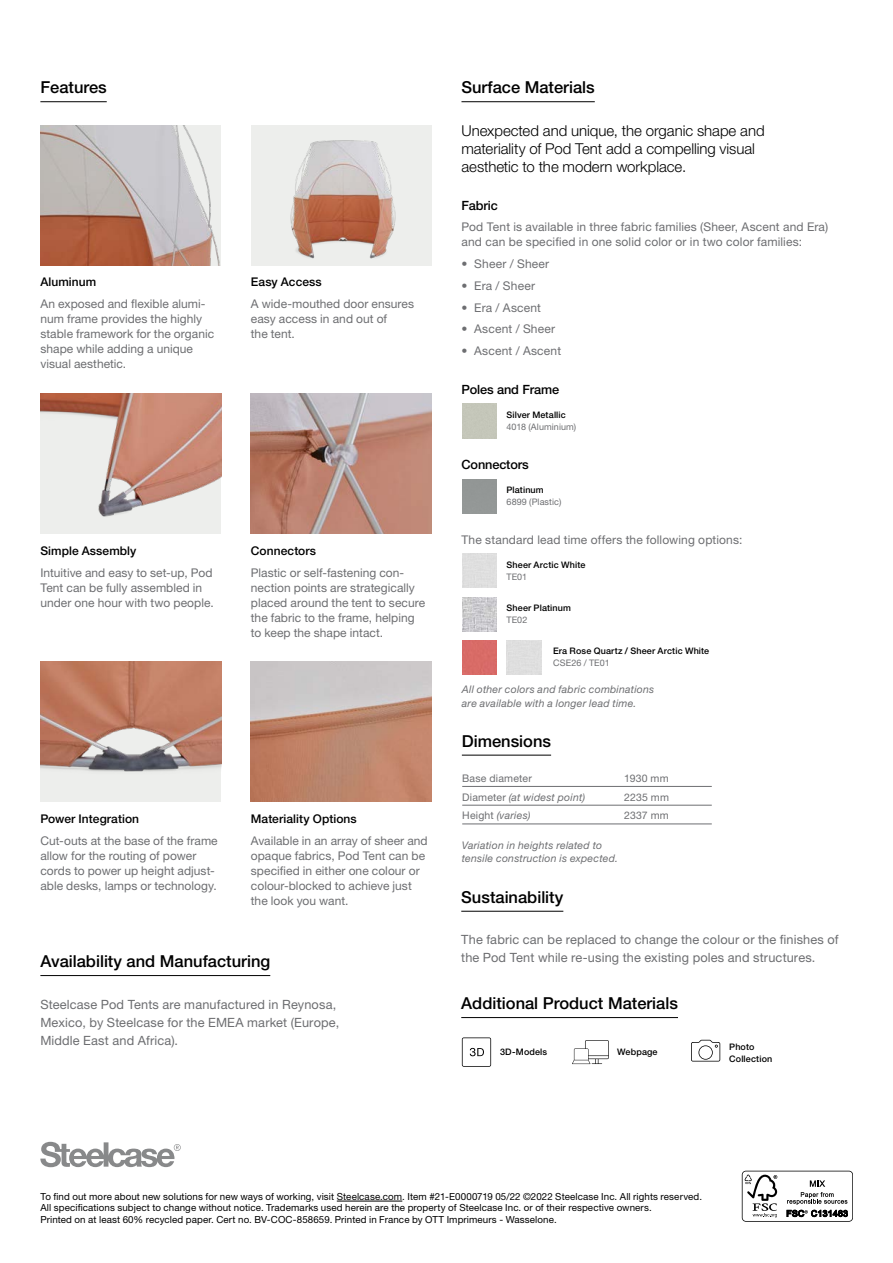
<style>
.page{position:relative;width:893px;height:1263px;background:#fff}
.page>*{position:absolute;margin:0;border:0;box-sizing:border-box;transform-origin:0 0}
.t1{font:500 16.5px "Helvetica Neue LT Pro";color:#000}
.t2{font:300 15px/18px "Helvetica Neue LT Pro";letter-spacing:-.005em;color:#000}
.t3{font:12.75px/18px "Helvetica Neue LT Pro";letter-spacing:.01em;color:#6d6e71}
.t4{font:500 12.75px "Helvetica Neue LT Pro";letter-spacing:-.01em;color:#000}
.t5{font:12px/15px "Helvetica Neue LT Pro";letter-spacing:.005em;color:#6d6e71}
.t6{font:500 12px "Helvetica Neue LT Pro";letter-spacing:.005em;color:#000}
.t7{font:italic 10.5px/13.5px "Helvetica Neue LT Pro";letter-spacing:.02em;color:#6d6e71}
.t8{font:10.5px "Helvetica Neue LT Pro";letter-spacing:.02em;color:#6d6e71}
.t9{font:9.75px/11.2px "Helvetica Neue LT Pro";letter-spacing:.01em;color:#000}
.t10{font:500 9px/12px "Helvetica Neue LT Pro";letter-spacing:.015em;color:#000}
.t11{font:9px "Helvetica Neue LT Pro";letter-spacing:.01em;color:#6d6e71}
.s1{font-style:normal}
</style>
<div class="page">
<svg style="left:742px;top:1171px;width:111px;height:51px"></svg>
<img style="left:40px;top:393px;width:181px;height:140px">
<img style="left:40px;top:661px;width:181px;height:140px">
<img style="left:251px;top:393px;width:181px;height:140px">
<img style="left:251px;top:661px;width:181px;height:140px">
<img style="left:40px;top:125px;width:181px;height:140px">
<div style="left:251px;top:125px;width:181px;height:140px;background:#edeeec"></div>
<img style="left:290px;top:140px;width:106px;height:119px">
<hr style="left:337px;top:1201px;width:65px;height:1px;background:#000">
<hr style="left:40px;top:101px;width:67px;height:1px;background:#000">
<hr style="left:461px;top:101px;width:134px;height:1px;background:#000">
<hr style="left:461px;top:1017px;width:217px;height:1px;background:#000">
<svg style="left:691px;top:1040px;width:29px;height:21px"></svg>
<svg style="left:462px;top:1037px;width:29px;height:30px"></svg>
<svg style="left:572px;top:1040px;width:37px;height:24px"></svg>
<hr style="left:462px;top:755px;width:89px;height:1px;background:#000">
<hr style="left:462px;top:786px;width:250px;height:1px;background:#6d6e71">
<hr style="left:462px;top:805px;width:250px;height:1px;background:#6d6e71">
<hr style="left:462px;top:824px;width:250px;height:1px;background:#6d6e71">
<hr style="left:461px;top:911px;width:102px;height:1px;background:#000">
<hr style="left:40px;top:975px;width:230px;height:1px;background:#000">
<img style="left:462px;top:554px;width:34px;height:34px">
<img style="left:462px;top:597px;width:34px;height:34px">
<img style="left:462px;top:640px;width:34px;height:34px">
<svg style="left:40px;top:1142px;width:141px;height:25px"></svg>
<h1 class="t1" style="left:40px;top:77px;width:68px">Features</h1>
<h1 class="t1" style="left:461px;top:77px;width:135px">Surface Materials</h1>
<p class="t6" style="left:40px;top:275px;width:57px">Aluminum</p>
<p class="t5" style="left:40px;top:296px;width:175px">An exposed and flexible alumi&shy;num frame provides the highly stable framework for the organic shape while adding a unique visual aesthetic.</p>
<p class="t6" style="left:251px;top:275px;width:72px">Easy Access</p>
<p class="t5" style="left:251px;top:296px;width:165px">A wide-mouthed door ensures easy access in and out of<br>the tent.</p>
<p class="t6" style="left:40px;top:544px;width:98px">Simple Assembly</p>
<p class="t5" style="left:40px;top:565px;width:175px">Intuitive and easy to set-up, Pod<br>Tent can be fully assembled in under one hour with two people.</p>
<p class="t6" style="left:251px;top:544px;width:67px">Connectors</p>
<p class="t5" style="left:251px;top:565px;width:176px">Plastic or self-fastening con&shy;nection points are strategically placed around the tent to secure the fabric to the frame, helping to keep the shape intact.</p>
<p class="t6" style="left:40px;top:812px;width:100px">Power Integration</p>
<p class="t5" style="left:40px;top:833px;width:179px">Cut-outs at the base of the frame allow for the routing of power cords to power up height adjust&shy;able desks, lamps or technology.</p>
<p class="t6" style="left:251px;top:812px;width:107px">Materiality Options</p>
<p class="t5" style="left:251px;top:833px;width:178px">Available in an array of sheer and opaque fabrics, Pod Tent can be specified in either one colour or colour-blocked to achieve just the look you want.</p>
<h1 class="t1" style="left:40px;top:951px;width:231px">Availability and Manufacturing</h1>
<p class="t3" style="left:40px;top:995px;width:300px">Steelcase Pod Tents are manufactured in Reynosa,<br>Mexico, by Steelcase for the EMEA market (Europe,<br>Middle East and Africa).</p>
<p class="t2" style="left:461px;top:121px;width:305px">Unexpected and unique, the organic shape and materiality of Pod Tent add a compelling visual aesthetic to the modern workplace.</p>
<p class="t4" style="left:461px;top:198px;width:38px">Fabric</p>
<p class="t5" style="left:461px;top:219px;width:368px">Pod Tent is available in three fabric families (Sheer, Ascent and Era) and can be specified in one solid color or in two color families:</p>
<p class="t5" style="left:461px;top:256px;width:89px">• Sheer / Sheer</p>
<p class="t5" style="left:461px;top:278px;width:75px">• Era / Sheer</p>
<p class="t5" style="left:461px;top:300px;width:81px">• Era / Ascent</p>
<p class="t5" style="left:461px;top:321px;width:95px">• Ascent / Sheer</p>
<p class="t5" style="left:461px;top:343px;width:101px">• Ascent / Ascent</p>
<p class="t4" style="left:461px;top:381px;width:99px">Poles and Frame</p>
<p class="t10" style="left:506px;top:409px;width:61px">Silver Metallic</p>
<p class="t11" style="left:506px;top:421px;width:71px">4018 (Aluminium)</p>
<p class="t4" style="left:461px;top:457px;width:69px">Connectors</p>
<p class="t10" style="left:506px;top:484px;width:39px">Platinum</p>
<p class="t11" style="left:506px;top:497px;width:56px">6899 (Plastic)</p>
<p class="t5" style="left:461px;top:532px;width:282px">The standard lead time offers the following options:</p>
<p class="t10" style="left:506px;top:559px;width:80px">Sheer Arctic White</p>
<p class="t11" style="left:506px;top:571px;width:22px">TE01</p>
<p class="t10" style="left:506px;top:602px;width:66px">Sheer Platinum</p>
<p class="t11" style="left:506px;top:614px;width:22px">TE02</p>
<p class="t10" style="left:553px;top:645px;width:158px">Era Rose Quartz / Sheer Arctic White</p>
<p class="t11" style="left:553px;top:658px;width:58px">CSE26 / TE01</p>
<p class="t7" style="left:462px;top:682px;width:194px">All other colors and fabric combinations are available with a longer lead time.</p>
<h1 class="t1" style="left:462px;top:731px;width:91px">Dimensions</h1>
<p class="t8" style="left:462px;top:772px;width:71px">Base diameter</p>
<p class="t8" style="left:624px;top:772px;width:46px">1930 mm</p>
<p class="t7" style="left:462px;top:790px;width:124px"><span class="s1">Diameter</span> (at widest point)</p>
<p class="t8" style="left:624px;top:790px;width:46px">2235 mm</p>
<p class="t7" style="left:462px;top:809px;width:70px"><span class="s1">Height</span> (varies)</p>
<p class="t8" style="left:624px;top:809px;width:46px">2337 mm</p>
<p class="t7" style="left:462px;top:838px;width:158px">Variation in heights related to tensile construction is expected.</p>
<h1 class="t1" style="left:461px;top:887px;width:104px">Sustainability</h1>
<p class="t3" style="left:461px;top:930px;width:379px">The fabric can be replaced to change the colour or the finishes of the Pod Tent while re-using the existing poles and structures.</p>
<h1 class="t1" style="left:461px;top:993px;width:218px">Additional Product Materials</h1>
<p class="t10" style="left:500px;top:1046px;width:49px">3D-Models</p>
<p class="t10" style="left:617px;top:1046px;width:42px">Webpage</p>
<p class="t10" style="left:729px;top:1040px;width:45px">Photo<br>Collection</p>
<p class="t9" style="left:40px;top:1191px;width:663px">To find out more about new solutions for new ways of working, visit Steelcase.com. Item #21-E0000719 05/22 ©2022 Steelcase Inc. All rights reserved.<br>All specifications subject to change without notice. Trademarks used herein are the property of Steelcase Inc. or of their respective owners.<br>Printed on at least 60% recycled paper. Cert no. BV-COC-858659. Printed in France by OTT Imprimeurs - Wasselone.</p>
</div>
